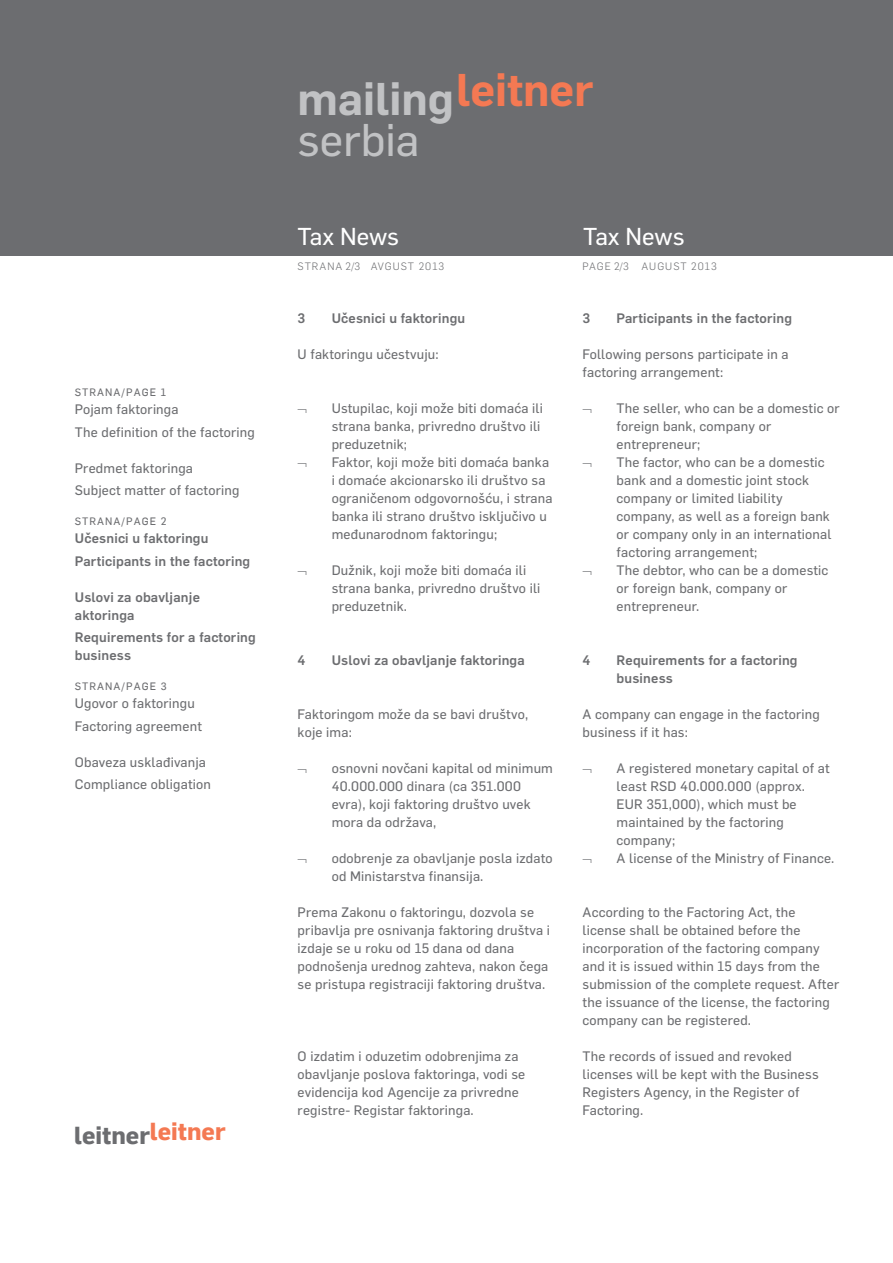
<style>
.page{position:relative;width:893px;height:1263px;background:#fff}
.page>*{position:absolute;margin:0;border:0;box-sizing:border-box;transform-origin:0 0}
.t1{font:600 45px "Flama";color:#c1c2c4}
.t2{font:45px "Flama Basic";color:#c1c2c4}
.t3{font:700 24px "Flama";color:#6c6d70}
.t4{font:24px "Flama Basic";color:#fff}
.t5{font:13.5px/18px "Flama Basic";letter-spacing:.015em;color:#6c6d70}
.t6{font:500 13.5px/18px "Flama";letter-spacing:.015em;color:#6c6d70}
.t7{font:300 10.5px "Flama";letter-spacing:.1em;color:#6c6d70}
.t8{font:10.5px "Flama";letter-spacing:.1em;color:#6c6d70}
</style>
<div class="page">
<div style="left:0;top:0;width:893px;height:255px;background:#6c6d70"></div>
<p class="t8" style="left:75px;top:389px;width:93px">STRANA/PAGE 1</p>
<p class="t5" style="left:75px;top:399px;width:182px;line-height:22.5px">Pojam faktoringa<br>The definition of the factoring</p>
<p class="t5" style="left:75px;top:458px;width:166px;line-height:22.5px">Predmet faktoringa<br>Subject matter of factoring</p>
<p class="t8" style="left:75px;top:518px;width:93px">STRANA/PAGE 2</p>
<p class="t6" style="left:75px;top:528px;width:177px;line-height:22.5px">Učesnici u faktoringu<br>Participants in the factoring</p>
<p class="t6" style="left:75px;top:589px;width:127px">Uslovi za obavljanje aktoringa</p>
<p class="t6" style="left:75px;top:629px;width:182px">Requirements for a factoring business</p>
<p class="t8" style="left:75px;top:683px;width:93px">STRANA/PAGE 3</p>
<p class="t5" style="left:75px;top:693px;width:129px;line-height:22.5px">Ugovor o faktoringu<br>Factoring agreement</p>
<p class="t5" style="left:75px;top:752px;width:138px;line-height:22.5px">Obaveza usklađivanja<br>Compliance obligation</p>
<h2 class="t3" style="left:74px;top:1127px;width:153px">leitner<sup>leitner</sup></h2>
<h1 class="t1" style="left:298px;top:83px;width:297px">mailing<sup>leitner</sup></h1>
<h1 class="t2" style="left:298px;top:124px;width:123px">serbia</h1>
<h2 class="t4" style="left:298px;top:227px;width:103px">Tax News</h2>
<h2 class="t4" style="left:583px;top:227px;width:103px">Tax News</h2>
<p class="t7" style="left:298px;top:263px;width:148px">STRANA 2/3 AVGUST 2013</p>
<p class="t7" style="left:583px;top:263px;width:136px">PAGE 2/3 AUGUST 2013</p>
<p class="t6" style="left:298px;top:310px;width:9px">3</p>
<p class="t6" style="left:332px;top:310px;width:135px">Učesnici u faktoringu</p>
<p class="t5" style="left:298px;top:346px;width:143px">U faktoringu učestvuju:</p>
<p class="t5" style="left:332px;top:400px;width:213px;text-indent:-34px">➢ Ustupilac, koji može biti domaća ili strana banka, privredno društvo ili preduzetnik;</p>
<p class="t5" style="left:332px;top:454px;width:222px;text-indent:-34px">➢ Faktor, koji može biti domaća banka i domaće akcionarsko ili društvo sa ograničenom odgovornošću, i strana banka ili strano društvo isključivo u međunarodnom faktoringu;</p>
<p class="t5" style="left:332px;top:562px;width:210px;text-indent:-34px">➢ Dužnik, koji može biti domaća ili strana banka, privredno društvo ili preduzetnik.</p>
<p class="t6" style="left:298px;top:652px;width:9px">4</p>
<p class="t6" style="left:332px;top:652px;width:195px">Uslovi za obavljanje faktoringa</p>
<p class="t5" style="left:298px;top:706px;width:232px">Faktoringom može da se bavi društvo, koje ima:</p>
<p class="t5" style="left:332px;top:760px;width:223px;text-indent:-34px">➢ osnovni novčani kapital od minimum<br>40.000.000 dinara (ca 351.000 evra), koji faktoring društvo uvek mora da održava,</p>
<p class="t5" style="left:332px;top:850px;width:223px;text-indent:-34px">➢ odobrenje za obavljanje posla izdato od Ministarstva finansija.</p>
<p class="t5" style="left:298px;top:904px;width:254px">Prema Zakonu o faktoringu, dozvola se pribavlja pre osnivanja faktoring društva i izdaje se u roku od 15 dana od dana podnošenja urednog zahteva, nakon čega se pristupa registraciji faktoring društva.</p>
<p class="t5" style="left:298px;top:1048px;width:229px">O izdatim i oduzetim odobrenjima za obavljanje poslova faktoringa, vodi se evidencija kod Agencije za privredne registre- Registar faktoringa.</p>
<p class="t6" style="left:583px;top:310px;width:9px">3</p>
<p class="t6" style="left:617px;top:310px;width:177px">Participants in the factoring</p>
<p class="t5" style="left:583px;top:346px;width:208px">Following persons participate in a factoring arrangement:</p>
<p class="t5" style="left:617px;top:400px;width:225px;text-indent:-34px">➢ The seller, who can be a domestic or foreign bank, company or entrepreneur;</p>
<p class="t5" style="left:617px;top:454px;width:216px;text-indent:-34px">➢ The factor, who can be a domestic bank and a domestic joint stock company or limited liability company, as well as a foreign bank or company only in an international factoring arrangement;</p>
<p class="t5" style="left:617px;top:562px;width:213px;text-indent:-34px">➢ The debtor, who can be a domestic or foreign bank, company or entrepreneur.</p>
<p class="t6" style="left:583px;top:652px;width:9px">4</p>
<p class="t6" style="left:617px;top:652px;width:182px">Requirements for a factoring business</p>
<p class="t5" style="left:583px;top:706px;width:239px">A company can engage in the factoring business if it has:</p>
<p class="t5" style="left:617px;top:760px;width:215px;text-indent:-34px">➢ A registered monetary capital of at least RSD 40.000.000 (approx.<br>EUR 351,000), which must be maintained by the factoring company;</p>
<p class="t5" style="left:583px;top:850px;width:253px">➢ A license of the Ministry of Finance.</p>
<p class="t5" style="left:583px;top:904px;width:258px">According to the Factoring Act, the license shall be obtained before the incorporation of the factoring company and it is issued within 15 days from the submission of the complete request. After the issuance of the license, the factoring company can be registered.</p>
<p class="t5" style="left:583px;top:1048px;width:238px">The records of issued and revoked licenses will be kept with the Business<br>Registers Agency, in the Register of<br>Factoring.</p>
</div>
